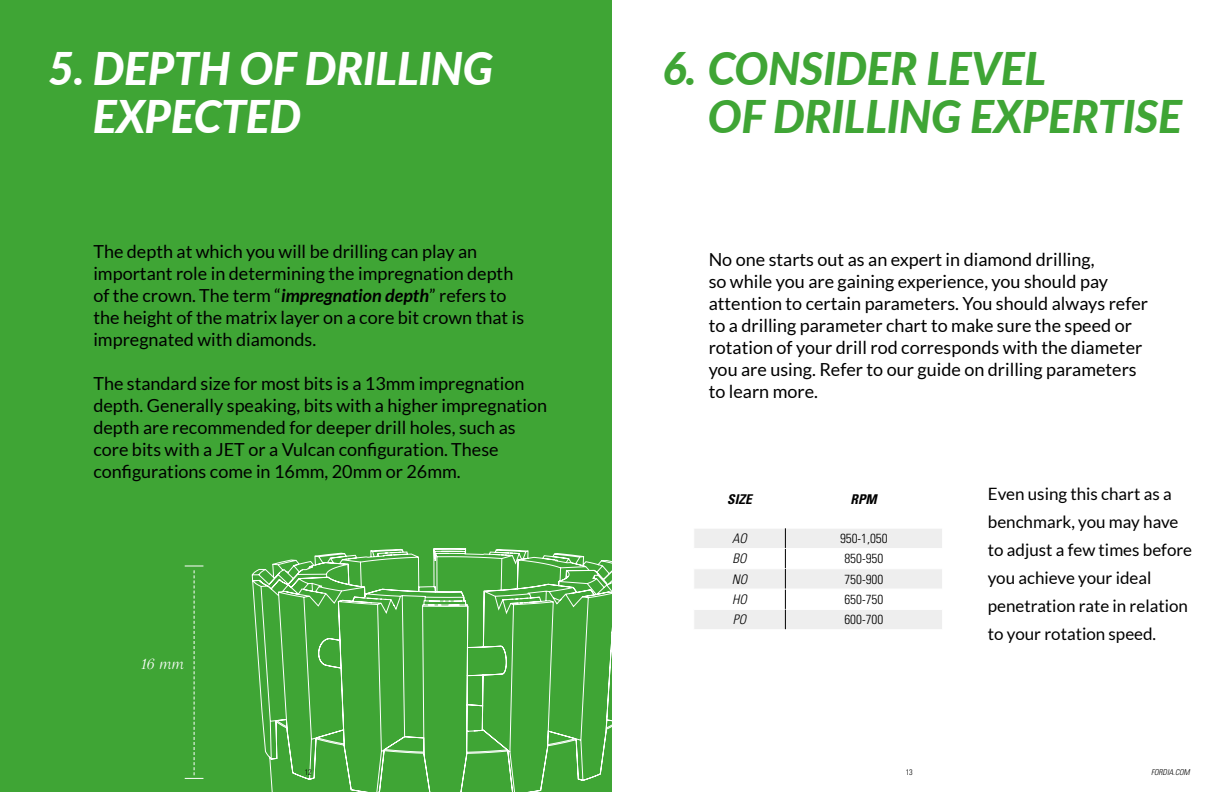
<style>
.page{position:relative;width:1224px;height:792px;background:#fff}
.page>*{position:absolute;margin:0;border:0;box-sizing:border-box;transform-origin:0 0}
.t1{font:italic 800 45px/48px "Lato";letter-spacing:-.01em;color:#3fa535}
.t2{font:italic 800 45px/48px "Lato";letter-spacing:-.01em;color:#fff}
.t3{font:26px "Savoye Let Plain";color:#fff}
.t4{font:18px/22px "Lato";color:#000}
.t5{font:17px/28px "Lato";color:#000}
.t6{font:italic 700 condensed 13.5px "Univers LT Std";color:#000}
.t7{font:300 condensed 13.2px "Univers LT Std";color:#000}
.t8{font:italic 300 condensed 13.2px "Univers LT Std";color:#000}
.t9{font:italic 300 condensed 8px "Univers LT Std";color:#000}
.t10{font:300 condensed 8px "Univers LT Std";color:#000}
.s1{font-weight:700;font-style:italic}
</style>
<div class="page">
<div style="left:0;top:0;width:612px;height:792px;background:#3fa535"></div>
<svg style="left:251px;top:548px;width:361px;height:244px"></svg>
<svg style="left:185px;top:565px;width:18px;height:214px"></svg>
<svg style="left:694px;top:528px;width:248px;height:102px"></svg>
<h1 class="t2" style="left:93px;top:43px;width:402px;text-indent:-44px">5. DEPTH OF DRILLING<br>EXPECTED</h1>
<p class="t4" style="left:93px;top:240px;width:432px">The depth at which you will be drilling can play an important role in determining the impregnation depth of the crown. The term “<span class="s1">impregnation depth</span>” refers to the height of the matrix layer on a core bit crown that is impregnated with diamonds.</p>
<p class="t4" style="left:93px;top:372px;width:455px">The standard size for most bits is a 13mm impregnation depth. Generally speaking, bits with a higher impregnation depth are recommended for deeper drill holes, such as core bits with a JET or a Vulcan configuration. These configurations come in 16mm, 20mm or 26mm.</p>
<h2 class="t3" style="left:143px;top:644px;width:44px">16 mm</h2>
<h1 class="t1" style="left:708px;top:43px;width:476px;text-indent:-46px">6. CONSIDER LEVEL<br>OF DRILLING EXPERTISE</h1>
<p class="t4" style="left:709px;top:249px;width:441px">No one starts out as an expert in diamond drilling,<br>so while you are gaining experience, you should pay attention to certain parameters. You should always refer to a drilling parameter chart to make sure the speed or rotation of your drill rod corresponds with the diameter you are using. Refer to our guide on drilling parameters to learn more.</p>
<p class="t6" style="left:727px;top:491px;width:26px">SIZE</p>
<p class="t6" style="left:851px;top:491px;width:28px">RPM</p>
<p class="t8" style="left:732px;top:530px;width:16px">AO</p>
<p class="t7" style="left:840px;top:530px;width:49px">950-1,050</p>
<p class="t8" style="left:733px;top:551px;width:15px">BO</p>
<p class="t7" style="left:844px;top:551px;width:40px">850-950</p>
<p class="t8" style="left:732px;top:571px;width:17px">NO</p>
<p class="t7" style="left:844px;top:571px;width:40px">750-900</p>
<p class="t8" style="left:732px;top:591px;width:16px">HO</p>
<p class="t7" style="left:844px;top:591px;width:40px">650-750</p>
<p class="t8" style="left:733px;top:612px;width:15px">PO</p>
<p class="t7" style="left:844px;top:612px;width:40px">600-700</p>
<p class="t5" style="left:988px;top:480px;width:206px">Even using this chart as a benchmark, you may have to adjust a few times before you achieve your ideal penetration rate in relation to your rotation speed.</p>
<p class="t10" style="left:305px;top:768px;width:9px">12</p>
<p class="t10" style="left:906px;top:768px;width:9px">13</p>
<p class="t9" style="left:1151px;top:768px;width:40px">FORDIA.COM</p>
</div>
